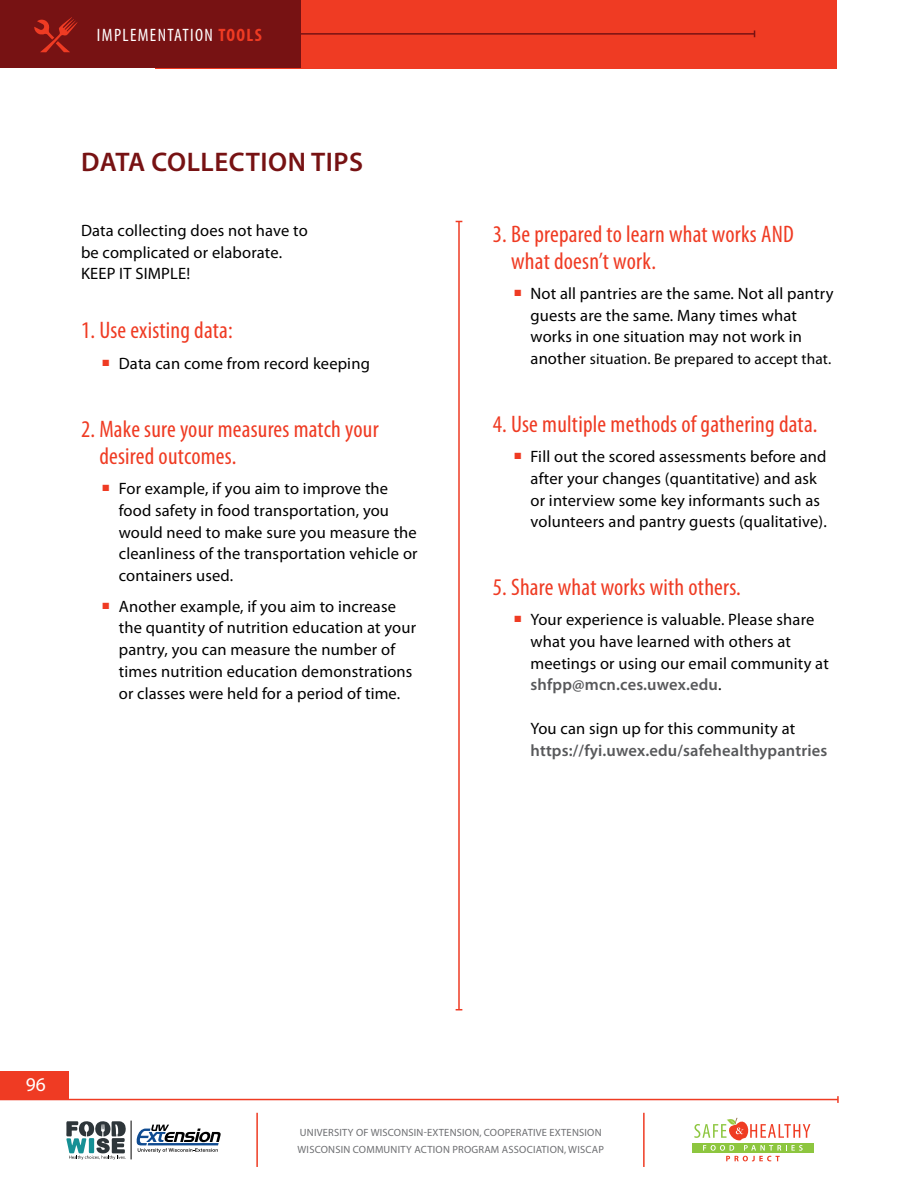
<style>
.page{position:relative;width:918px;height:1188px;background:#fff}
.page>*{position:absolute;margin:0;border:0;box-sizing:border-box;transform-origin:0 0}
.t1{font:600 27px "Myriad Pro";letter-spacing:.02em;color:#771213}
.t2{font:condensed 24px/27px "Myriad Pro";letter-spacing:.01em;color:#ef3b23}
.t3{font:19.5px "Myriad Pro";color:#fff}
.t4{font:condensed 18px "Myriad Pro";letter-spacing:.075em;color:#fff}
.t5{font:16.5px/21.8px "Myriad Pro";letter-spacing:.01em;color:#000}
.t6{font:600 16.5px "Myriad Pro";letter-spacing:.01em;color:#58595b}
.t7{font:15.3px "Myriad Pro";letter-spacing:.01em;color:#000}
.t8{font:10.5px/16.5px "Myriad Pro";letter-spacing:.02em;color:#6d6e71}
.s1{font-weight:700;color:#ef3b23}
.s2{font-size:16.5px}
.s3{font-weight:600;color:#58595b}
</style>
<div class="page">
<div style="left:156px;top:0;width:681px;height:69px;background:#ef3b23"></div>
<hr style="left:174px;top:33px;width:581px;height:2px;background:#771213">
<div style="left:0;top:0;width:301px;height:68px;background:#771213"></div>
<svg style="left:34px;top:17px;width:43px;height:35px"></svg>
<hr style="left:0;top:1099px;width:838px;height:1px;background:#ef3b23">
<svg style="left:837px;top:1096px;width:2px;height:7px"></svg>
<hr style="left:256px;top:1113px;width:2px;height:54px;background:#ef3b23">
<div style="left:692px;top:1143px;width:121px;height:9px;background:#8dc63f"></div>
<svg style="left:694px;top:1118px;width:116px;height:43px"></svg>
<hr style="left:643px;top:1113px;width:2px;height:54px;background:#ef3b23">
<svg style="left:137px;top:1125px;width:84px;height:28px"></svg>
<hr style="left:131px;top:1121px;width:1px;height:38px;background:#000">
<svg style="left:66px;top:1121px;width:60px;height:39px"></svg>
<div style="left:0;top:1071px;width:69px;height:29px;background:#ef3b23"></div>
<hr style="left:458px;top:221px;width:2px;height:789px;background:#ef3b23">
<p class="t4" style="left:97px;top:25px;width:166px">IMPLEMENTATION <span class="s1">TOOLS</span></p>
<h1 class="t1" style="left:81px;top:145px;width:283px">DATA COLLECTION TIPS</h1>
<p class="t5" style="left:81px;top:219px;width:228px">Data collecting does not have to be complicated or elaborate.<br>KEEP IT SIMPLE!</p>
<h2 class="t2" style="left:81px;top:317px;width:153px">1. Use existing data:</h2>
<p class="t5" style="left:103px;top:352px;width:269px"><sup>■</sup> Data can come from record keeping</p>
<h2 class="t2" style="left:99px;top:415px;width:281px;text-indent:-18px">2. Make sure your measures match your desired outcomes.</h2>
<p class="t5" style="left:119px;top:478px;width:300px;text-indent:-16px"><sup>■</sup> For example, if you aim to improve the food safety in food transportation, you would need to make sure you measure the cleanliness of the transportation vehicle or containers used.</p>
<p class="t5" style="left:119px;top:595px;width:299px;text-indent:-16px"><sup>■</sup> Another example, if you aim to increase the quantity of nutrition education at your pantry, you can measure the number of times nutrition education demonstrations or classes were held for a period of time.</p>
<h2 class="t2" style="left:511px;top:220px;width:284px;text-indent:-18px">3. Be prepared to learn what works AND what doesn’t work.</h2>
<p class="t5" style="left:531px;top:282px;width:305px;text-indent:-16px"><sup>■</sup> Not all pantries are the same. Not all pantry guests are the same. Many times what works in one situation may not work in</p>
<p class="t7" style="left:531px;top:350px;width:302px"><span class="s2">another</span> situation. Be prepared to accept that.</p>
<h2 class="t2" style="left:493px;top:410px;width:326px">4. Use multiple methods of gathering data.</h2>
<p class="t5" style="left:531px;top:445px;width:298px;text-indent:-16px"><sup>■</sup> Fill out the scored assessments before and after your changes (quantitative) and ask or interview some key informants such as volunteers and pantry guests (qualitative).</p>
<h2 class="t2" style="left:493px;top:573px;width:250px">5. Share what works with others.</h2>
<p class="t5" style="left:531px;top:608px;width:300px;text-indent:-16px"><sup>■</sup> Your experience is valuable. Please share what you have learned with others at meetings or using our email community at <span class="s3">shfpp@mcn.ces.uwex.edu</span>.</p>
<p class="t5" style="left:531px;top:717px;width:266px">You can sign up for this community at</p>
<p class="t6" style="left:531px;top:740px;width:298px">https://fyi.uwex.edu/safehealthypantries</p>
<p class="t3" style="left:26px;top:1072px;width:22px">96</p>
<p class="t8" style="left:298px;top:1125px;width:308px">UNIVERSITY OF WISCONSIN-EXTENSION, COOPERATIVE EXTENSION<br>WISCONSIN COMMUNITY ACTION PROGRAM ASSOCIATION, WISCAP</p>
</div>
